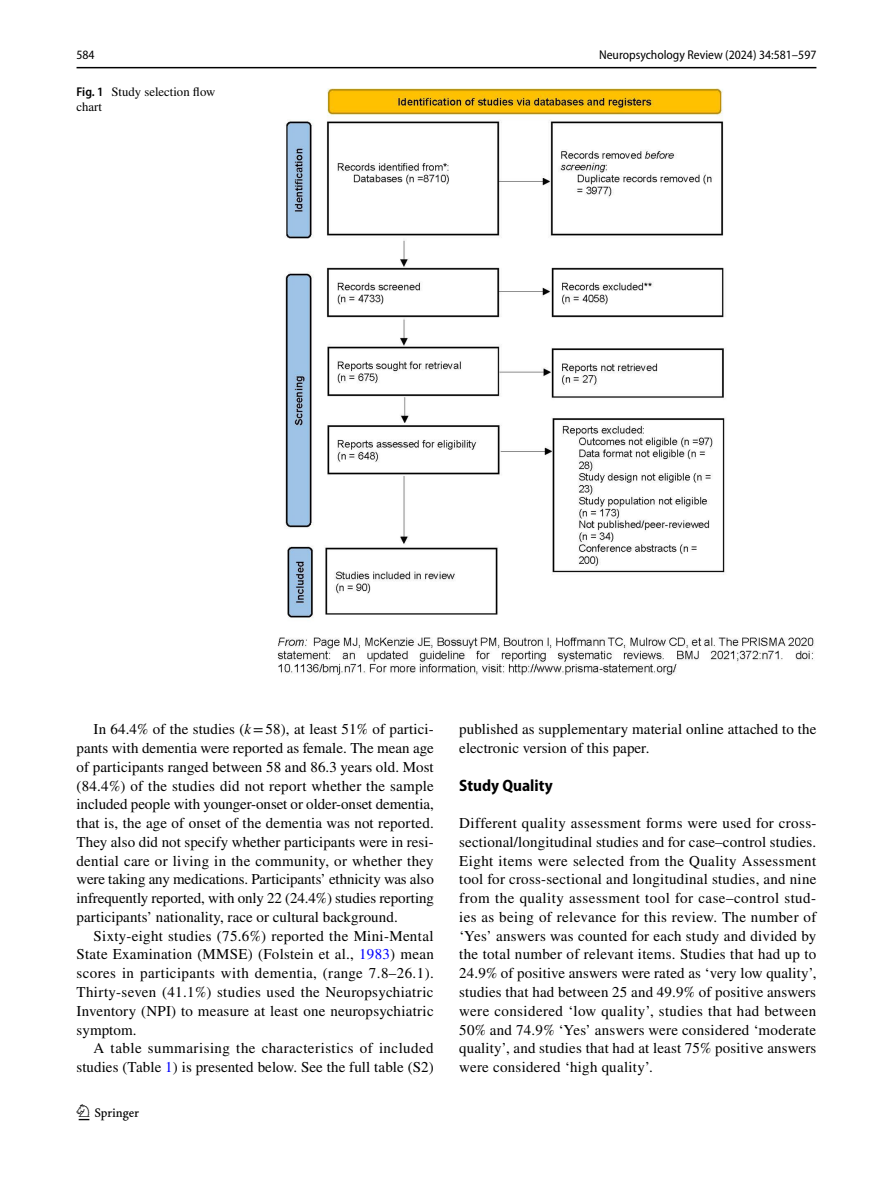
<style>
.page{position:relative;width:893px;height:1187px;background:#fff}
.page>*{position:absolute;margin:0;border:0;box-sizing:border-box;transform-origin:0 0}
.t1{font:22.5px "Springnew Regular 2";color:#000}
.t2{font:700 semi-condensed 16.5px "Myriad Pro";color:#000}
.t3{font:15px/18.8px "STIX";letter-spacing:.005em;color:#000;text-align:justify}
.t4{font:semi-condensed 12.75px "Myriad Pro";color:#000}
.t5{font:12.75px/15px "STIX";color:#000}
.s1{font-family:"Myriad Pro";font-weight:600;font-stretch:semi-condensed}
.s2{font-style:italic}
.s3{color:#00f}
</style>
<div class="page">
<hr style="left:77px;top:67px;width:739px;height:1px;background:#000">
<img style="left:277px;top:88px;width:538px;height:588px">
<p class="t4" style="left:77px;top:48px;width:20px">584</p>
<p class="t4" style="left:599px;top:48px;width:219px">Neuropsychology Review (2024) 34:581–597</p>
<p class="t5" style="left:77px;top:85px;width:140px"><span class="s1">Fig. 1</span> Study selection flow chart</p>
<p class="t3" style="left:77px;top:721px;width:359px;text-indent:17px">In 64.4% of the studies (<span class="s2">k</span>=58), at least 51% of partici&shy;pants with dementia were reported as female. The mean age of participants ranged between 58 and 86.3 years old. Most (84.4%) of the studies did not report whether the sample included people with younger-onset or older-onset dementia, that is, the age of onset of the dementia was not reported.<br>They also did not specify whether participants were in resi&shy;dential care or living in the community, or whether they were taking any medications. Participants’ ethnicity was also infrequently reported, with only 22 (24.4%) studies reporting participants’ nationality, race or cultural background.</p>
<p class="t3" style="left:77px;top:927px;width:359px;text-indent:17px">Sixty-eight studies (75.6%) reported the Mini-Mental State Examination (MMSE) (Folstein et al., <span class="s3">1983</span>) mean scores in participants with dementia, (range 7.8–26.1).<br>Thirty-seven (41.1%) studies used the Neuropsychiatric Inventory (NPI) to measure at least one neuropsychiatric symptom.</p>
<p class="t3" style="left:77px;top:1039px;width:359px;text-align:right">A table summarising the characteristics of included studies (Table <span class="s3">1</span>) is presented below. See the full table (S2)</p>
<h1 class="t1" style="left:79px;top:1104px;width:62px">1 3</h1>
<p class="t3" style="left:459px;top:721px;width:359px">published as supplementary material online attached to the electronic version of this paper.</p>
<p class="t2" style="left:459px;top:775px;width:95px">Study Quality</p>
<p class="t3" style="left:459px;top:814px;width:359px">Different quality assessment forms were used for cross&shy;sectional/longitudinal studies and for case–control studies.<br>Eight items were selected from the Quality Assessment tool for cross-sectional and longitudinal studies, and nine from the quality assessment tool for case–control stud&shy;ies as being of relevance for this review. The number of ‘Yes’ answers was counted for each study and divided by the total number of relevant items. Studies that had up to 24.9% of positive answers were rated as ‘very low quality’, studies that had between 25 and 49.9% of positive answers were considered ‘low quality’, studies that had between 50% and 74.9% ‘Yes’ answers were considered ‘moderate quality’, and studies that had at least 75% positive answers were considered ‘high quality’.</p>
</div>
